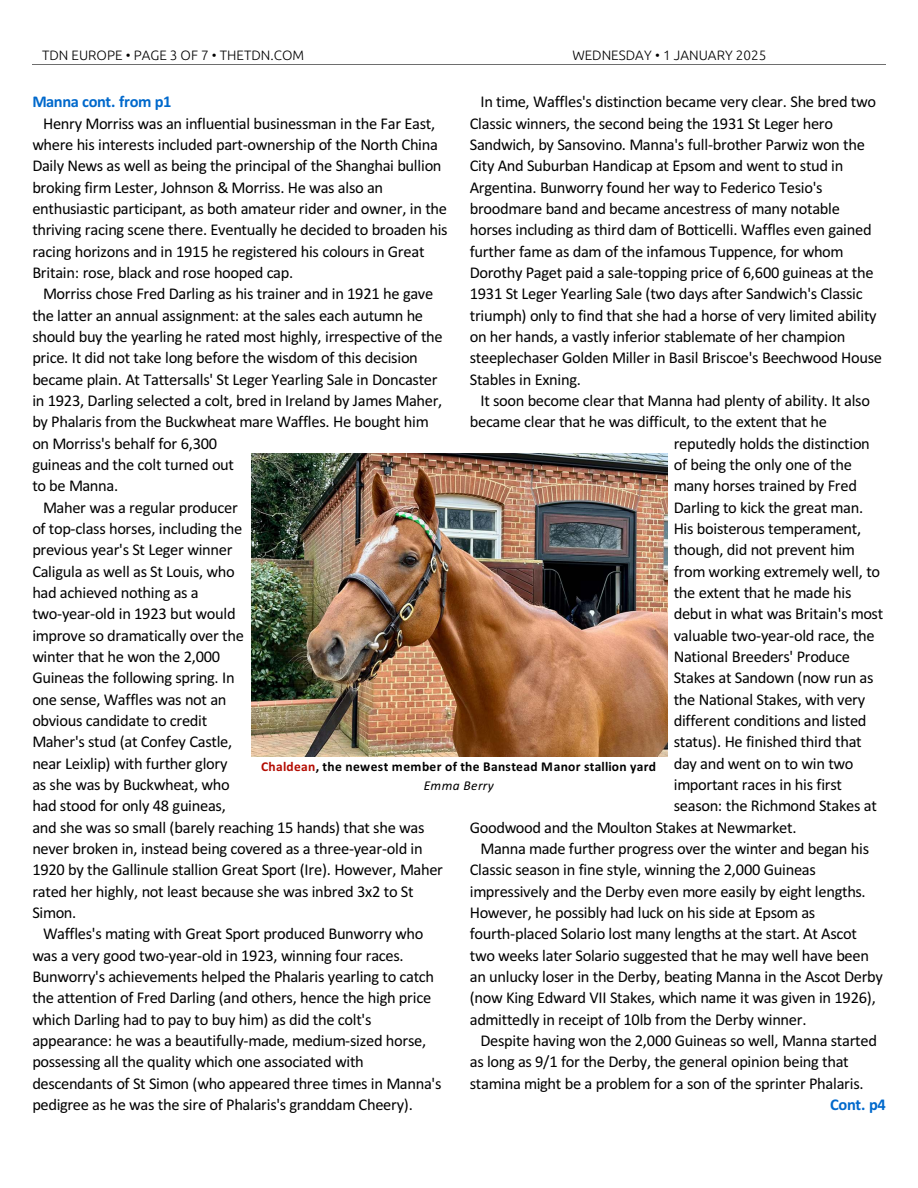
<style>
.page{position:relative;width:918px;height:1188px;background:#fff}
.page>*{position:absolute;margin:0;border:0;box-sizing:border-box;transform-origin:0 0}
.t1{font:16.5px/21.3px "Calibri";letter-spacing:-.02em;color:#000}
.t2{font:700 16.5px "Calibri";letter-spacing:-.025em;color:#0069cc}
.t3{font:700 13.5px/18.9px "Calibri";letter-spacing:.025em;color:#000;text-align:center}
.t4{font:300 13.5px "Ubuntu";color:#000}
.s1{color:#b30b00}
.s2{font-weight:400;font-style:italic}
</style>
<div class="page">
<hr style="left:32px;top:64px;width:853px;height:1px;background:#6e6e6e">
<img style="left:251px;top:454px;width:416px;height:302px">
<p class="t4" style="left:42px;top:49px;width:264px">TDN EUROPE • PAGE 3 OF 7 • THETDN.COM</p>
<p class="t4" style="left:572px;top:49px;width:195px">WEDNESDAY • 1 JANUARY 2025</p>
<p class="t2" style="left:32px;top:95px;width:141px">Manna cont. from p1</p>
<p class="t1" style="left:32px;top:114px;width:417px;text-indent:11px">Henry Morriss was an influential businessman in the Far East, where his interests included part-ownership of the North China Daily News as well as being the principal of the Shanghai bullion broking firm Lester, Johnson &amp; Morriss. He was also an enthusiastic participant, as both amateur rider and owner, in the thriving racing scene there. Eventually he decided to broaden his racing horizons and in 1915 he registered his colours in Great Britain: rose, black and rose hooped cap.</p>
<p class="t1" style="left:43px;top:285px;width:392px">Morriss chose Fred Darling as his trainer and in 1921 he gave</p>
<p class="t1" style="left:32px;top:306px;width:392px">the latter an annual assignment: at the sales each autumn he</p>
<p class="t1" style="left:32px;top:327px;width:412px">should buy the yearling he rated most highly, irrespective of the</p>
<p class="t1" style="left:32px;top:349px;width:387px">price. It did not take long before the wisdom of this decision</p>
<p class="t1" style="left:32px;top:370px;width:407px">became plain. At Tattersalls' St Leger Yearling Sale in Doncaster</p>
<p class="t1" style="left:32px;top:391px;width:412px">in 1923, Darling selected a colt, bred in Ireland by James Maher,</p>
<p class="t1" style="left:32px;top:413px;width:398px">by Phalaris from the Buckwheat mare Waffles. He bought him</p>
<p class="t1" style="left:32px;top:434px;width:186px">on Morriss's behalf for 6,300</p>
<p class="t1" style="left:32px;top:455px;width:203px">guineas and the colt turned out</p>
<p class="t1" style="left:32px;top:477px;width:87px">to be Manna.</p>
<p class="t1" style="left:43px;top:498px;width:196px">Maher was a regular producer</p>
<p class="t1" style="left:32px;top:519px;width:211px">of top-class horses, including the</p>
<p class="t1" style="left:32px;top:541px;width:202px">previous year's St Leger winner</p>
<p class="t1" style="left:32px;top:562px;width:204px">Caligula as well as St Louis, who</p>
<p class="t1" style="left:32px;top:583px;width:168px">had achieved nothing as a</p>
<p class="t1" style="left:32px;top:605px;width:205px">two-year-old in 1923 but would</p>
<p class="t1" style="left:32px;top:626px;width:213px">improve so dramatically over the</p>
<p class="t1" style="left:32px;top:647px;width:189px">winter that he won the 2,000</p>
<p class="t1" style="left:32px;top:669px;width:204px">Guineas the following spring. In</p>
<p class="t1" style="left:32px;top:690px;width:196px">one sense, Waffles was not an</p>
<p class="t1" style="left:32px;top:711px;width:176px">obvious candidate to credit</p>
<p class="t1" style="left:32px;top:733px;width:201px">Maher's stud (at Confey Castle,</p>
<p class="t1" style="left:32px;top:754px;width:197px">near Leixlip) with further glory</p>
<p class="t1" style="left:32px;top:775px;width:199px">as she was by Buckwheat, who</p>
<p class="t1" style="left:32px;top:796px;width:195px">had stood for only 48 guineas,</p>
<p class="t1" style="left:32px;top:818px;width:394px">and she was so small (barely reaching 15 hands) that she was</p>
<p class="t1" style="left:32px;top:839px;width:392px">never broken in, instead being covered as a three-year-old in</p>
<p class="t1" style="left:32px;top:861px;width:412px">1920 by the Gallinule stallion Great Sport (Ire). However, Maher</p>
<p class="t1" style="left:32px;top:882px;width:383px">rated her highly, not least because she was inbred 3x2 to St</p>
<p class="t1" style="left:32px;top:903px;width:45px">Simon.</p>
<p class="t1" style="left:43px;top:924px;width:382px">Waffles's mating with Great Sport produced Bunworry who</p>
<p class="t1" style="left:32px;top:946px;width:373px">was a very good two-year-old in 1923, winning four races.</p>
<p class="t1" style="left:32px;top:967px;width:403px">Bunworry's achievements helped the Phalaris yearling to catch</p>
<p class="t1" style="left:32px;top:989px;width:400px">the attention of Fred Darling (and others, hence the high price</p>
<p class="t1" style="left:32px;top:1010px;width:341px">which Darling had to pay to buy him) as did the colt's</p>
<p class="t1" style="left:32px;top:1031px;width:395px">appearance: he was a beautifully-made, medium-sized horse,</p>
<p class="t1" style="left:32px;top:1052px;width:333px">possessing all the quality which one associated with</p>
<p class="t1" style="left:32px;top:1074px;width:411px">descendants of St Simon (who appeared three times in Manna's</p>
<p class="t1" style="left:32px;top:1095px;width:382px">pedigree as he was the sire of Phalaris's granddam Cheery).</p>
<p class="t1" style="left:470px;top:93px;width:414px;text-indent:11px">In time, Waffles's distinction became very clear. She bred two Classic winners, the second being the 1931 St Leger hero Sandwich, by Sansovino. Manna's full-brother Parwiz won the City And Suburban Handicap at Epsom and went to stud in Argentina. Bunworry found her way to Federico Tesio's broodmare band and became ancestress of many notable horses including as third dam of Botticelli. Waffles even gained further fame as dam of the infamous Tuppence, for whom Dorothy Paget paid a sale-topping price of 6,600 guineas at the 1931 St Leger Yearling Sale (two days after Sandwich's Classic triumph) only to find that she had a horse of very limited ability on her hands, a vastly inferior stablemate of her champion steeplechaser Golden Miller in Basil Briscoe's Beechwood House Stables in Exning.</p>
<p class="t1" style="left:481px;top:391px;width:391px">It soon become clear that Manna had plenty of ability. It also</p>
<p class="t1" style="left:470px;top:413px;width:359px">became clear that he was difficult, to the extent that he</p>
<p class="t1" style="left:674px;top:434px;width:198px">reputedly holds the distinction</p>
<p class="t1" style="left:674px;top:455px;width:180px">of being the only one of the</p>
<p class="t1" style="left:674px;top:477px;width:185px">many horses trained by Fred</p>
<p class="t1" style="left:674px;top:498px;width:191px">Darling to kick the great man.</p>
<p class="t1" style="left:674px;top:519px;width:189px">His boisterous temperament,</p>
<p class="t1" style="left:674px;top:541px;width:183px">though, did not prevent him</p>
<p class="t1" style="left:674px;top:562px;width:208px">from working extremely well, to</p>
<p class="t1" style="left:674px;top:583px;width:179px">the extent that he made his</p>
<p class="t1" style="left:674px;top:605px;width:211px">debut in what was Britain's most</p>
<p class="t1" style="left:674px;top:626px;width:203px">valuable two-year-old race, the</p>
<p class="t1" style="left:674px;top:647px;width:178px">National Breeders' Produce</p>
<p class="t1" style="left:674px;top:669px;width:201px">Stakes at Sandown (now run as</p>
<p class="t1" style="left:674px;top:690px;width:193px">the National Stakes, with very</p>
<p class="t1" style="left:674px;top:711px;width:194px">different conditions and listed</p>
<p class="t1" style="left:674px;top:733px;width:190px">status). He finished third that</p>
<p class="t1" style="left:674px;top:754px;width:181px">day and went on to win two</p>
<p class="t1" style="left:674px;top:775px;width:170px">important races in his first</p>
<p class="t1" style="left:674px;top:796px;width:205px">season: the Richmond Stakes at</p>
<p class="t1" style="left:470px;top:818px;width:328px">Goodwood and the Moulton Stakes at Newmarket.</p>
<p class="t1" style="left:481px;top:839px;width:390px">Manna made further progress over the winter and began his</p>
<p class="t1" style="left:470px;top:861px;width:348px">Classic season in fine style, winning the 2,000 Guineas</p>
<p class="t1" style="left:470px;top:882px;width:398px">impressively and the Derby even more easily by eight lengths.</p>
<p class="t1" style="left:470px;top:903px;width:347px">However, he possibly had luck on his side at Epsom as</p>
<p class="t1" style="left:470px;top:924px;width:389px">fourth-placed Solario lost many lengths at the start. At Ascot</p>
<p class="t1" style="left:470px;top:946px;width:401px">two weeks later Solario suggested that he may well have been</p>
<p class="t1" style="left:470px;top:967px;width:415px">an unlucky loser in the Derby, beating Manna in the Ascot Derby</p>
<p class="t1" style="left:470px;top:989px;width:408px">(now King Edward VII Stakes, which name it was given in 1926),</p>
<p class="t1" style="left:470px;top:1010px;width:338px">admittedly in receipt of 10lb from the Derby winner.</p>
<p class="t1" style="left:481px;top:1031px;width:398px">Despite having won the 2,000 Guineas so well, Manna started</p>
<p class="t1" style="left:470px;top:1052px;width:381px">as long as 9/1 for the Derby, the general opinion being that</p>
<p class="t1" style="left:470px;top:1074px;width:395px">stamina might be a problem for a son of the sprinter Phalaris.</p>
<p class="t2" style="left:830px;top:1098px;width:57px">Cont. p4</p>
<p class="t3" style="left:261px;top:759px;width:397px"><span class="s1">Chaldean</span>, the newest member of the Banstead Manor stallion yard<br><span class="s2">Emma Berry</span></p>
</div>
